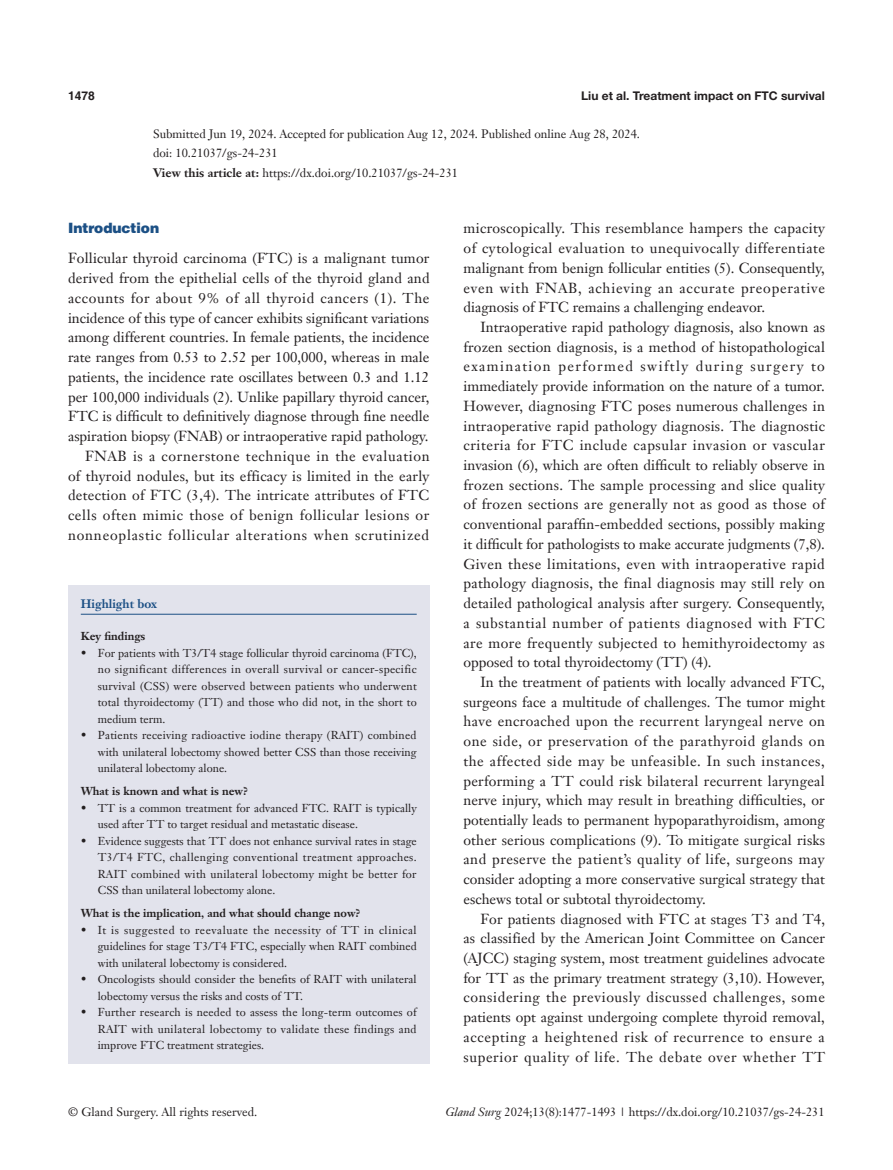
<style>
.page{position:relative;width:893px;height:1170px;background:#fff}
.page>*{position:absolute;margin:0;border:0;box-sizing:border-box;transform-origin:0 0}
.t1{font:14.25px/19.6px "Janson Text LT";color:#231f20;text-align:justify}
._1ji-zhengti{font:900 14.25px "Helvetica";color:#1c5085}
.A-time{font:12px "Janson Text LT";color:#231f20}
.A-View_this_article{font:12px "Janson Text LT";color:#231f20}
.t2{font:700 12px "Helvetica Neue LT Pro";color:#231f20}
.A-doi{font:12px "Janson Text LT";color:#231f20}
.Cite{font:700 12px "Janson Text LT";color:#1c5085}
.t3{font:700 12px "Helvetica";color:#231f20}
.box-zhengwen{font:11.25px/16.5px "Janson Text LT";color:#231f20;text-align:justify}
.box-biaoti-1_5mm{font:700 11.25px "Janson Text LT";color:#231f20}
.box-biaoti{font:700 11.25px "Janson Text LT";color:#231f20}
.s1{font-weight:700}
.s2{font-style:italic}
</style>
<div class="page">
<div style="left:68px;top:584px;width:361px;height:479px;background:#e2e3ec"></div>
<hr style="left:81px;top:613px;width:336px;height:1px;background:#1c5085">
<p class="t3" style="left:68px;top:88px;width:28px">1478</p>
<p class="t2" style="left:581px;top:88px;width:245px">Liu et al. Treatment impact on FTC survival</p>
<p class="A-time" style="left:153px;top:126px;width:488px">Submitted Jun 19, 2024. Accepted for publication Aug 12, 2024. Published online Aug 28, 2024.</p>
<p class="A-doi" style="left:153px;top:146px;width:126px">doi: 10.21037/gs-24-231</p>
<p class="A-View_this_article" style="left:153px;top:165px;width:307px"><span class="s1">View this article at:</span> https://dx.doi.org/10.21037/gs-24-231</p>
<p class="_1ji-zhengti" style="left:68px;top:219px;width:93px">Introduction</p>
<p class="t1" style="left:68px;top:248px;width:363px">Follicular thyroid carcinoma (FTC) is a malignant tumor derived from the epithelial cells of the thyroid gland and accounts for about 9% of all thyroid cancers (1). The incidence of this type of cancer exhibits significant variations among different countries. In female patients, the incidence rate ranges from 0.53 to 2.52 per 100,000, whereas in male patients, the incidence rate oscillates between 0.3 and 1.12 per 100,000 individuals (2). Unlike papillary thyroid cancer, FTC is difficult to definitively diagnose through fine needle aspiration biopsy (FNAB) or intraoperative rapid pathology.</p>
<p class="t1" style="left:68px;top:446px;width:363px;text-indent:17px">FNAB is a cornerstone technique in the evaluation of thyroid nodules, but its efficacy is limited in the early detection of FTC (3,4). The intricate attributes of FTC cells often mimic those of benign follicular lesions or nonneoplastic follicular alterations when scrutinized</p>
<p class="Cite" style="left:81px;top:596px;width:78px">Highlight box</p>
<p class="box-biaoti" style="left:81px;top:629px;width:66px">Key findings</p>
<p class="box-zhengwen" style="left:98px;top:644px;width:320px;text-indent:-17px">• For patients with T3/T4 stage follicular thyroid carcinoma (FTC), no significant differences in overall survival or cancer-specific survival (CSS) were observed between patients who underwent total thyroidectomy (TT) and those who did not, in the short to medium term.</p>
<p class="box-zhengwen" style="left:98px;top:727px;width:320px;text-indent:-17px">• Patients receiving radioactive iodine therapy (RAIT) combined with unilateral lobectomy showed better CSS than those receiving unilateral lobectomy alone.</p>
<p class="box-biaoti-1_5mm" style="left:81px;top:784px;width:169px">What is known and what is new?</p>
<p class="box-zhengwen" style="left:98px;top:799px;width:320px;text-indent:-17px">• TT is a common treatment for advanced FTC. RAIT is typically used after TT to target residual and metastatic disease.</p>
<p class="box-zhengwen" style="left:98px;top:832px;width:320px;text-indent:-17px">• Evidence suggests that TT does not enhance survival rates in stage T3/T4 FTC, challenging conventional treatment approaches.<br>RAIT combined with unilateral lobectomy might be better for CSS than unilateral lobectomy alone.</p>
<p class="box-biaoti-1_5mm" style="left:81px;top:905px;width:281px">What is the implication, and what should change now?</p>
<p class="box-zhengwen" style="left:98px;top:921px;width:320px;text-indent:-17px">• It is suggested to reevaluate the necessity of TT in clinical guidelines for stage T3/T4 FTC, especially when RAIT combined with unilateral lobectomy is considered.</p>
<p class="box-zhengwen" style="left:98px;top:970px;width:320px;text-indent:-17px">• Oncologists should consider the benefits of RAIT with unilateral lobectomy versus the risks and costs of TT.</p>
<p class="box-zhengwen" style="left:98px;top:1003px;width:320px;text-indent:-17px">• Further research is needed to assess the long-term outcomes of RAIT with unilateral lobectomy to validate these findings and improve FTC treatment strategies.</p>
<p class="t1" style="left:463px;top:218px;width:363px">microscopically. This resemblance hampers the capacity of cytological evaluation to unequivocally differentiate malignant from benign follicular entities (5). Consequently, even with FNAB, achieving an accurate preoperative diagnosis of FTC remains a challenging endeavor.</p>
<p class="t1" style="left:463px;top:317px;width:363px;text-indent:17px">Intraoperative rapid pathology diagnosis, also known as frozen section diagnosis, is a method of histopathological examination performed swiftly during surgery to immediately provide information on the nature of a tumor.<br>However, diagnosing FTC poses numerous challenges in intraoperative rapid pathology diagnosis. The diagnostic criteria for FTC include capsular invasion or vascular invasion (6), which are often difficult to reliably observe in frozen sections. The sample processing and slice quality of frozen sections are generally not as good as those of conventional paraffin-embedded sections, possibly making it difficult for pathologists to make accurate judgments (7,8).<br>Given these limitations, even with intraoperative rapid pathology diagnosis, the final diagnosis may still rely on detailed pathological analysis after surgery. Consequently, a substantial number of patients diagnosed with FTC are more frequently subjected to hemithyroidectomy as opposed to total thyroidectomy (TT) (4).</p>
<p class="t1" style="left:463px;top:672px;width:363px;text-indent:17px">In the treatment of patients with locally advanced FTC, surgeons face a multitude of challenges. The tumor might have encroached upon the recurrent laryngeal nerve on one side, or preservation of the parathyroid glands on the affected side may be unfeasible. In such instances, performing a TT could risk bilateral recurrent laryngeal nerve injury, which may result in breathing difficulties, or potentially leads to permanent hypoparathyroidism, among other serious complications (9). To mitigate surgical risks and preserve the patient’s quality of life, surgeons may consider adopting a more conservative surgical strategy that eschews total or subtotal thyroidectomy.</p>
<p class="t1" style="left:463px;top:908px;width:363px;text-indent:17px">For patients diagnosed with FTC at stages T3 and T4, as classified by the American Joint Committee on Cancer (AJCC) staging system, most treatment guidelines advocate for TT as the primary treatment strategy (3,10). However, considering the previously discussed challenges, some patients opt against undergoing complete thyroid removal, accepting a heightened risk of recurrence to ensure a superior quality of life. The debate over whether TT</p>
<p class="A-time" style="left:68px;top:1104px;width:191px">© Gland Surgery. All rights reserved.</p>
<p class="A-time" style="left:445px;top:1104px;width:381px"><span class="s2">Gland Surg</span> 2024;13(8):1477-1493 | https://dx.doi.org/10.21037/gs-24-231</p>
</div>
